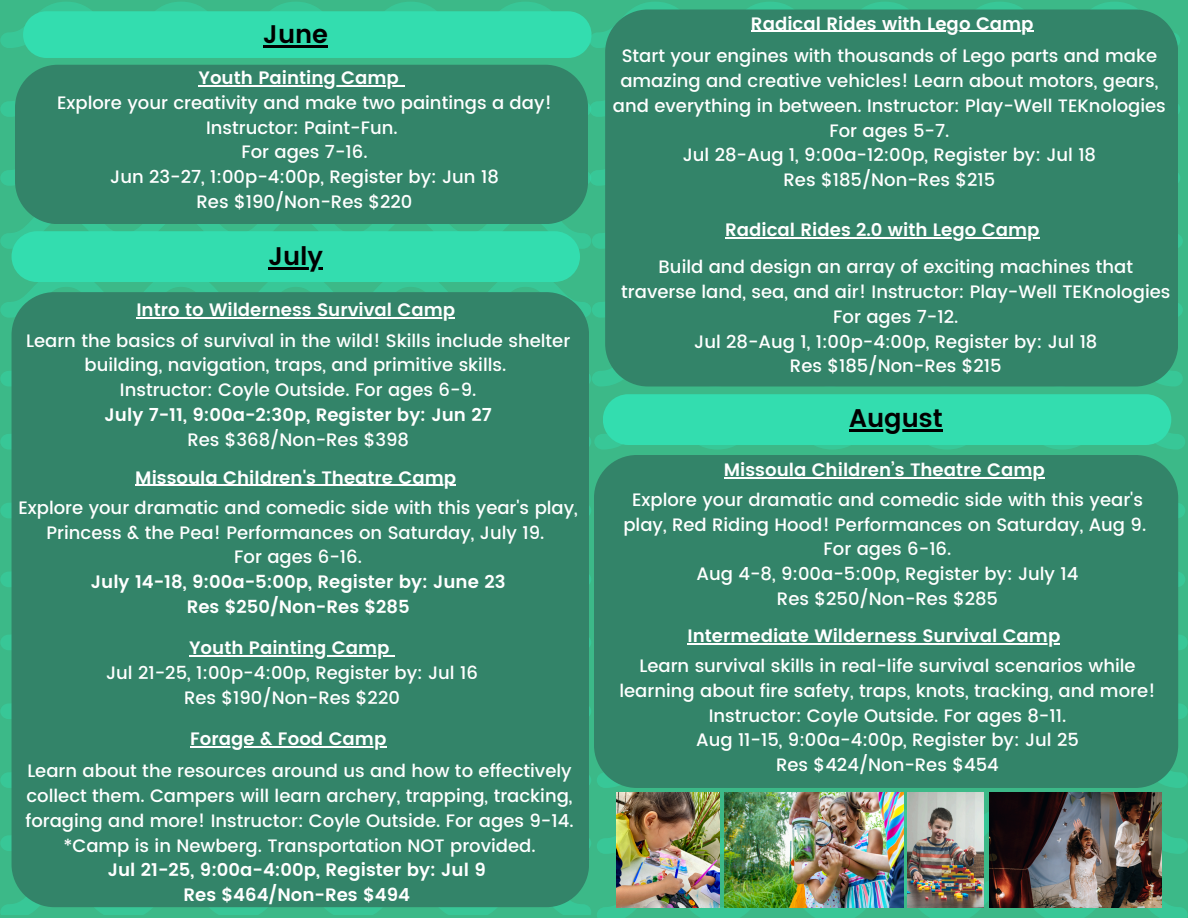
<style>
.page{position:relative;width:1188px;height:918px;background:#3cb988}
.page>*{position:absolute;margin:0;border:0;box-sizing:border-box;transform-origin:0 0}
.t1{font:600 25.5px "Poppins";color:#000}
.t2{font:500 18px/24.8px "Poppins";color:#fff;text-align:center}
.t3{font:600 18px "Poppins";color:#fff}
</style>
<div class="page">
<svg style="left:1px;top:742px;width:590px;height:46px"></svg>
<svg style="left:1px;top:673px;width:590px;height:46px"></svg>
<svg style="left:1px;top:904px;width:590px;height:11px"></svg>
<svg style="left:1px;top:805px;width:590px;height:46px"></svg>
<svg style="left:597px;top:876px;width:591px;height:42px"></svg>
<svg style="left:597px;top:807px;width:591px;height:47px"></svg>
<svg style="left:1px;top:403px;width:1184px;height:47px"></svg>
<svg style="left:1px;top:340px;width:1182px;height:47px"></svg>
<svg style="left:1px;top:271px;width:1182px;height:46px"></svg>
<svg style="left:1px;top:224px;width:1182px;height:25px"></svg>
<svg style="left:1px;top:169px;width:1179px;height:17px"></svg>
<svg style="left:1px;top:2px;width:1179px;height:56px"></svg>
<div style="left:12px;top:231px;width:568px;height:51px;background:#33ddaf;border-radius:25px"></div>
<div style="left:603px;top:394px;width:568px;height:51px;background:#33ddaf;border-radius:25px"></div>
<hr style="left:263px;top:45px;width:65px;height:2px;background:#000">
<hr style="left:268px;top:267px;width:55px;height:2px;background:#000">
<hr style="left:849px;top:429px;width:94px;height:2px;background:#000">
<div style="left:15px;top:65px;width:573px;height:159px;background:#338469"></div>
<svg style="left:1px;top:70px;width:1179px;height:47px;background:#36896d"></svg>
<div style="left:12px;top:292px;width:577px;height:615px;background:#338469"></div>
<div style="left:1px;top:604px;width:590px;height:52px;background:#338469"></div>
<hr style="left:136px;top:317px;width:319px;height:1px;background:#fff">
<div style="left:594px;top:455px;width:584px;height:333px;background:#338469"></div>
<hr style="left:687px;top:643px;width:373px;height:1px;background:#fff">
<hr style="left:135px;top:485px;width:321px;height:1px;background:#fff">
<hr style="left:724px;top:477px;width:321px;height:1px;background:#fff">
<hr style="left:190px;top:746px;width:196px;height:1px;background:#fff">
<div style="left:605px;top:9px;width:573px;height:377px;background:#338469"></div>
<hr style="left:751px;top:31px;width:283px;height:1px;background:#fff">
<hr style="left:725px;top:237px;width:315px;height:1px;background:#fff">
<img style="left:616px;top:792px;width:104px;height:115px">
<img style="left:724px;top:792px;width:179px;height:115px">
<img style="left:908px;top:792px;width:75px;height:115px">
<img style="left:990px;top:792px;width:172px;height:115px">
<p class="t1" style="left:263px;top:19px;width:66px">June</p>
<p class="t3" style="left:198px;top:67px;width:202px">Youth Painting Camp</p>
<p class="t2" style="left:57px;top:90px;width:496px">Explore your creativity and make two paintings a day!<br>Instructor: Paint-Fun.</p>
<p class="t2" style="left:241px;top:140px;width:128px">For ages 7-16.</p>
<p class="t2" style="left:110px;top:164px;width:390px">Jun 23-27, 1:00p-4:00p, Register by: Jun 18</p>
<p class="t2" style="left:197px;top:189px;width:217px">Res $190/Non-Res $220</p>
<h1 class="t1" style="left:268px;top:241px;width:56px">July</h1>
<p class="t3" style="left:136px;top:299px;width:320px">Intro to Wilderness Survival Camp</p>
<p class="t2" style="left:26px;top:328px;width:546px">Learn the basics of survival in the wild! Skills include shelter building, navigation, traps, and primitive skills.</p>
<p class="t2" style="left:120px;top:378px;width:358px">Instructor: Coyle Outside. For ages 6-9.</p>
<p class="t3" style="left:105px;top:404px;width:389px">July 7-11, 9:00a-2:30p, Register by: Jun 27</p>
<p class="t2" style="left:187px;top:427px;width:223px">Res $368/Non-Res $398</p>
<p class="t3" style="left:135px;top:467px;width:322px">Missoula Children's Theatre Camp</p>
<p class="t2" style="left:18px;top:495px;width:561px">Explore your dramatic and comedic side with this year's play,<br>Princess &amp; the Pea! Performances on Saturday, July 19.</p>
<h1 class="t2" style="left:234px;top:545px;width:129px">For ages 6-16.</h1>
<p class="t3" style="left:91px;top:571px;width:416px">July 14-18, 9:00a-5:00p, Register by: June 23</p>
<p class="t3" style="left:187px;top:596px;width:224px">Res $250/Non-Res $285</p>
<p class="t3" style="left:189px;top:638px;width:202px">Youth Painting Camp</p>
<p class="t2" style="left:106px;top:660px;width:373px">Jul 21-25, 1:00p-4:00p, Register by: Jul 16</p>
<p class="t2" style="left:184px;top:685px;width:217px">Res $190/Non-Res $220</p>
<p class="t3" style="left:190px;top:728px;width:198px">Forage &amp; Food Camp</p>
<p class="t2" style="left:25px;top:759px;width:550px">Learn about the resources around us and how to effectively collect them. Campers will learn archery, trapping, tracking, foraging and more! Instructor: Coyle Outside. For ages 9-14. *Camp is in Newberg. Transportation NOT provided.</p>
<p class="t3" style="left:108px;top:860px;width:380px">Jul 21-25, 9:00a-4:00p, Register by: Jul 9</p>
<p class="t3" style="left:184px;top:884px;width:228px">Res $464/Non-Res $494</p>
<p class="t3" style="left:751px;top:13px;width:284px">Radical Rides with Lego Camp</p>
<p class="t2" style="left:613px;top:44px;width:554px">Start your engines with thousands of Lego parts and make amazing and creative vehicles! Learn about motors, gears, and everything in between. Instructor: Play-Well TEKnologies</p>
<p class="t2" style="left:829px;top:118px;width:121px">For ages 5-7.</p>
<p class="t2" style="left:683px;top:143px;width:415px">Jul 28-Aug 1, 9:00a-12:00p, Register by: Jul 18</p>
<p class="t2" style="left:784px;top:168px;width:213px">Res $185/Non-Res $215</p>
<p class="t3" style="left:725px;top:219px;width:316px">Radical Rides 2.0 with Lego Camp</p>
<p class="t2" style="left:621px;top:255px;width:551px">Build and design an array of exciting machines that traverse land, sea, and air! Instructor: Play-Well TEKnologies</p>
<h1 class="t2" style="left:833px;top:304px;width:127px">For ages 7-12.</h1>
<p class="t2" style="left:694px;top:329px;width:405px">Jul 28-Aug 1, 1:00p-4:00p, Register by: Jul 18</p>
<p class="t2" style="left:790px;top:354px;width:213px">Res $185/Non-Res $215</p>
<p class="t1" style="left:849px;top:403px;width:95px">August</p>
<p class="t3" style="left:724px;top:459px;width:322px">Missoula Children’s Theatre Camp</p>
<p class="t2" style="left:623px;top:487px;width:524px">Explore your dramatic and comedic side with this year's play, Red Riding Hood! Performances on Saturday, Aug 9.</p>
<p class="t2" style="left:824px;top:537px;width:129px">For ages 6-16.</p>
<p class="t2" style="left:697px;top:562px;width:383px">Aug 4-8, 9:00a-5:00p, Register by: July 14</p>
<p class="t2" style="left:777px;top:586px;width:223px">Res $250/Non-Res $285</p>
<p class="t3" style="left:687px;top:625px;width:374px">Intermediate Wilderness Survival Camp</p>
<p class="t2" style="left:619px;top:653px;width:538px">Learn survival skills in real-life survival scenarios while learning about fire safety, traps, knots, tracking, and more!<br>Instructor: Coyle Outside. For ages 8-11.</p>
<p class="t2" style="left:696px;top:728px;width:384px">Aug 11-15, 9:00a-4:00p, Register by: Jul 25</p>
<p class="t2" style="left:776px;top:752px;width:224px">Res $424/Non-Res $454</p>
</div>
